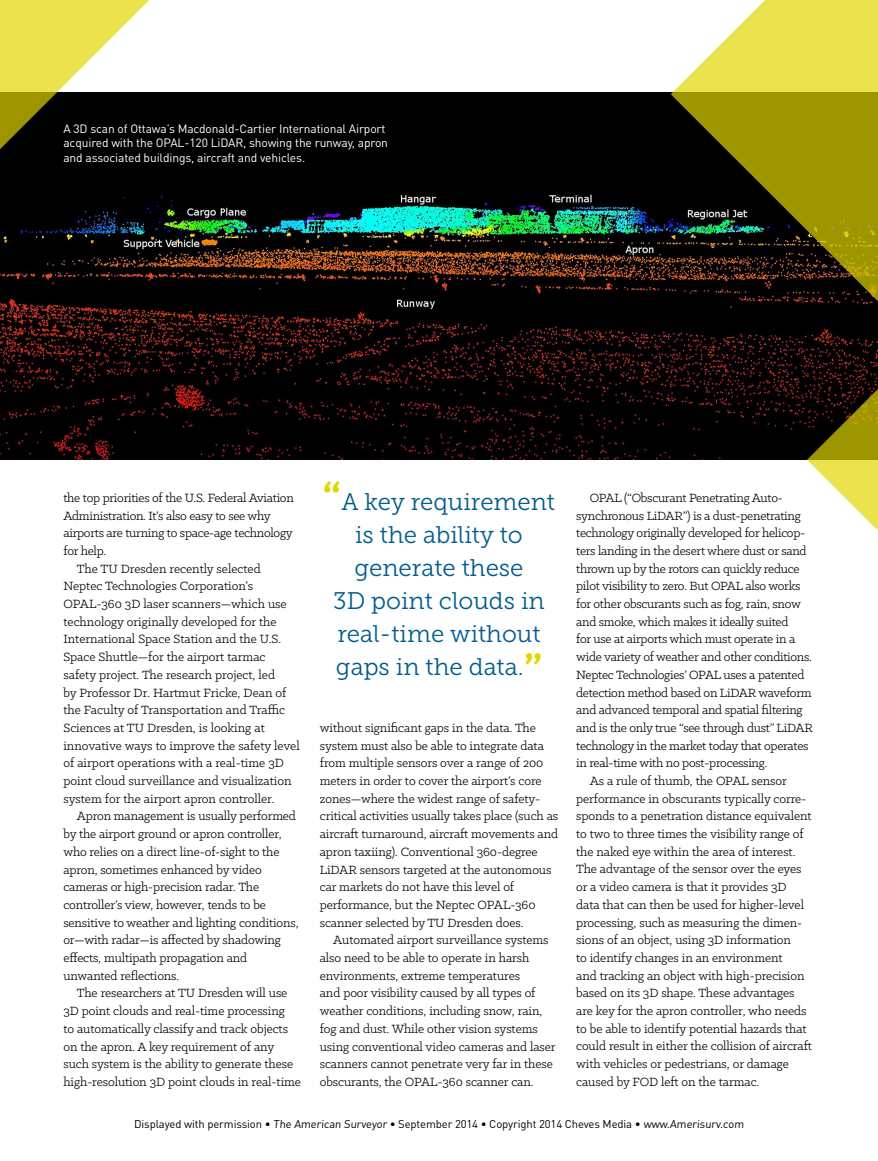
<style>
.page{position:relative;width:878px;height:1161px;background:#fff}
.page>*{position:absolute;margin:0;border:0;box-sizing:border-box;transform-origin:0 0}
.t1{font:24px/33px "Museo Slab 300";color:#005c8f;text-align:center}
.t2{font:13.5px/17.7px "Klinic Slab";letter-spacing:-.005em;color:#000}
.t3{font:12px/14.4px "DINOT";letter-spacing:-.01em;color:#fff}
.t4{font:11.25px "DINOT";letter-spacing:-.01em;color:#000}
.s1{font-family:"Klinic Slab";font-weight:700;font-size:45px;color:#e1d700}
</style>
<div class="page">
<img style="left:0;top:93px;width:878px;height:367px">
<svg style="left:807px;top:386px;width:71px;height:144px"></svg>
<svg style="left:0;top:0;width:173px;height:274px;background:#595835"></svg>
<svg style="left:670px;top:0;width:208px;height:302px;background:#858028"></svg>
<p class="t3" style="left:63px;top:121px;width:326px">A 3D scan of Ottawa’s Macdonald-Cartier International Airport acquired with the OPAL-120 LiDAR, showing the runway, apron and associated buildings, aircraft and vehicles.</p>
<p class="t2" style="left:63px;top:489px;width:232px">the top priorities of the U.S. Federal Aviation</p>
<p class="t2" style="left:63px;top:506px;width:209px">Administration. It’s also easy to see why</p>
<p class="t2" style="left:63px;top:524px;width:231px">airports are turning to space-age technology</p>
<p class="t2" style="left:63px;top:542px;width:44px">for help.</p>
<p class="t2" style="left:77px;top:559px;width:185px">The TU Dresden recently selected</p>
<p class="t2" style="left:63px;top:577px;width:191px">Neptec Technologies Corporation’s</p>
<p class="t2" style="left:63px;top:595px;width:225px">OPAL-360 3D laser scanners—which use</p>
<p class="t2" style="left:63px;top:612px;width:215px">technology originally developed for the</p>
<p class="t2" style="left:63px;top:630px;width:219px">International Space Station and the U.S.</p>
<p class="t2" style="left:63px;top:648px;width:204px">Space Shuttle—for the airport tarmac</p>
<p class="t2" style="left:63px;top:665px;width:213px">safety project. The research project, led</p>
<p class="t2" style="left:63px;top:683px;width:224px">by Professor Dr. Hartmut Fricke, Dean of</p>
<p class="t2" style="left:63px;top:701px;width:223px">the Faculty of Transportation and Traffic</p>
<p class="t2" style="left:63px;top:719px;width:203px">Sciences at TU Dresden, is looking at</p>
<p class="t2" style="left:63px;top:736px;width:238px">innovative ways to improve the safety level</p>
<p class="t2" style="left:63px;top:754px;width:222px">of airport operations with a real-time 3D</p>
<p class="t2" style="left:63px;top:772px;width:230px">point cloud surveillance and visualization</p>
<p class="t2" style="left:63px;top:789px;width:213px">system for the airport apron controller.</p>
<p class="t2" style="left:77px;top:807px;width:220px">Apron management is usually performed</p>
<p class="t2" style="left:63px;top:825px;width:220px">by the airport ground or apron controller,</p>
<p class="t2" style="left:63px;top:842px;width:217px">who relies on a direct line-of-sight to the</p>
<p class="t2" style="left:63px;top:860px;width:200px">apron, sometimes enhanced by video</p>
<p class="t2" style="left:63px;top:878px;width:197px">cameras or high-precision radar. The</p>
<p class="t2" style="left:63px;top:896px;width:204px">controller’s view, however, tends to be</p>
<p class="t2" style="left:63px;top:913px;width:237px">sensitive to weather and lighting conditions,</p>
<p class="t2" style="left:63px;top:931px;width:219px">or—with radar—is affected by shadowing</p>
<p class="t2" style="left:63px;top:949px;width:185px">effects, multipath propagation and</p>
<p class="t2" style="left:63px;top:966px;width:117px">unwanted reflections.</p>
<p class="t2" style="left:77px;top:984px;width:212px">The researchers at TU Dresden will use</p>
<p class="t2" style="left:63px;top:1002px;width:223px">3D point clouds and real-time processing</p>
<p class="t2" style="left:63px;top:1019px;width:226px">to automatically classify and track objects</p>
<p class="t2" style="left:63px;top:1037px;width:212px">on the apron. A key requirement of any</p>
<p class="t2" style="left:63px;top:1055px;width:231px">such system is the ability to generate these</p>
<p class="t2" style="left:63px;top:1073px;width:239px">high-resolution 3D point clouds in real-time</p>
<h1 class="t1" style="left:323px;top:485px;width:233px"><span class="s1">“</span>A key requirement is the ability to generate these<br>3D point clouds in real-time without gaps in the data.<span class="s1">”</span></h1>
<p class="t2" style="left:320px;top:719px;width:240px">without significant gaps in the data. The system must also be able to integrate data from multiple sensors over a range of 200 meters in order to cover the airport’s core zones—where the widest range of safety&shy;critical activities usually takes place (such as aircraft turnaround, aircraft movements and apron taxiing). Conventional 360-degree LiDAR sensors targeted at the autonomous car markets do not have this level of performance, but the Neptec OPAL-360 scanner selected by TU Dresden does.</p>
<p class="t2" style="left:320px;top:931px;width:237px;text-indent:14px">Automated airport surveillance systems also need to be able to operate in harsh environments, extreme temperatures<br>and poor visibility caused by all types of weather conditions, including snow, rain, fog and dust. While other vision systems using conventional video cameras and laser scanners cannot penetrate very far in these obscurants, the OPAL-360 scanner can.</p>
<p class="t2" style="left:589px;top:488px;width:195px">OPAL (“Obscurant Penetrating Auto-</p>
<p class="t2" style="left:576px;top:506px;width:226px">synchronous LiDAR”) is a dust-penetrating</p>
<p class="t2" style="left:576px;top:524px;width:230px">technology originally developed for helicop-</p>
<p class="t2" style="left:576px;top:542px;width:232px">ters landing in the desert where dust or sand</p>
<p class="t2" style="left:576px;top:559px;width:225px">thrown up by the rotors can quickly reduce</p>
<p class="t2" style="left:576px;top:577px;width:226px">pilot visibility to zero. But OPAL also works</p>
<p class="t2" style="left:576px;top:595px;width:226px">for other obscurants such as fog, rain, snow</p>
<p class="t2" style="left:576px;top:612px;width:214px">and smoke, which makes it ideally suited</p>
<p class="t2" style="left:576px;top:630px;width:221px">for use at airports which must operate in a</p>
<p class="t2" style="left:576px;top:648px;width:237px">wide variety of weather and other conditions.</p>
<p class="t2" style="left:576px;top:665px;width:230px">Neptec Technologies’ OPAL uses a patented</p>
<p class="t2" style="left:576px;top:683px;width:237px">detection method based on LiDAR waveform</p>
<p class="t2" style="left:576px;top:701px;width:228px">and advanced temporal and spatial filtering</p>
<p class="t2" style="left:576px;top:719px;width:238px">and is the only true “see through dust” LiDAR</p>
<p class="t2" style="left:576px;top:736px;width:234px">technology in the market today that operates</p>
<p class="t2" style="left:576px;top:754px;width:193px">in real-time with no post-processing.</p>
<p class="t2" style="left:589px;top:772px;width:198px">As a rule of thumb, the OPAL sensor</p>
<p class="t2" style="left:576px;top:789px;width:232px">performance in obscurants typically corre-</p>
<p class="t2" style="left:576px;top:807px;width:237px">sponds to a penetration distance equivalent</p>
<p class="t2" style="left:576px;top:825px;width:229px">to two to three times the visibility range of</p>
<p class="t2" style="left:576px;top:842px;width:221px">the naked eye within the area of interest.</p>
<p class="t2" style="left:576px;top:860px;width:227px">The advantage of the sensor over the eyes</p>
<p class="t2" style="left:576px;top:878px;width:212px">or a video camera is that it provides 3D</p>
<p class="t2" style="left:576px;top:895px;width:229px">data that can then be used for higher-level</p>
<p class="t2" style="left:576px;top:913px;width:228px">processing, such as measuring the dimen-</p>
<p class="t2" style="left:576px;top:931px;width:216px">sions of an object, using 3D information</p>
<p class="t2" style="left:576px;top:949px;width:208px">to identify changes in an environment</p>
<p class="t2" style="left:576px;top:966px;width:230px">and tracking an object with high-precision</p>
<p class="t2" style="left:576px;top:984px;width:220px">based on its 3D shape. These advantages</p>
<p class="t2" style="left:576px;top:1002px;width:232px">are key for the apron controller, who needs</p>
<p class="t2" style="left:576px;top:1019px;width:232px">to be able to identify potential hazards that</p>
<p class="t2" style="left:576px;top:1037px;width:237px">could result in either the collision of aircraft</p>
<p class="t2" style="left:576px;top:1055px;width:214px">with vehicles or pedestrians, or damage</p>
<p class="t2" style="left:576px;top:1072px;width:184px">caused by FOD left on the tarmac.</p>
<p class="t4" style="left:134px;top:1116px;width:612px">Displayed with permission • The American Surveyor • September 2014 • Copyright 2014 Cheves Media • www.Amerisurv.com</p>
</div>
